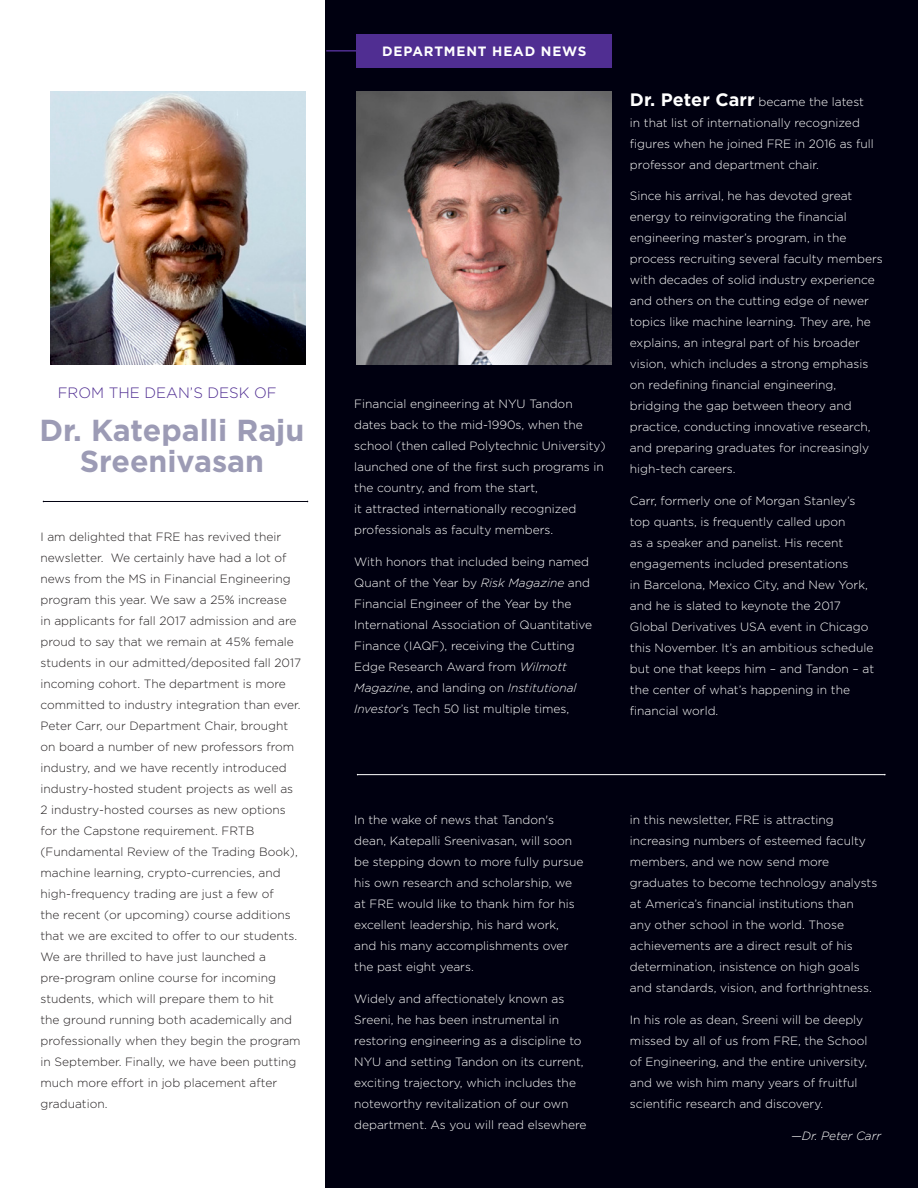
<style>
.page{position:relative;width:918px;height:1188px;background:#fff}
.page>*{position:absolute;margin:0;border:0;box-sizing:border-box;transform-origin:0 0}
.t1{font:700 30.3px/31.7px "Gotham";color:#9c9bb5;text-align:center}
.t2{font:300 15px "Gotham";color:#502e92}
.Section_Names{font:700 13.5px "Gotham";letter-spacing:.06em;color:#fff}
.Body{font:300 12px/21px "Gotham";color:#fff}
.Body-2{font:300 12px/21px "Gotham";color:#231f20}
.Body-3{font:italic 300 12px "Gotham";color:#fff}
.s1{font-style:italic}
.s2{font-weight:700;font-size:18px}
</style>
<div class="page">
<div style="left:326px;top:0;width:592px;height:1188px;background:#000010"></div>
<hr style="left:326px;top:50px;width:40px;height:2px;background:#502e92">
<div style="left:357px;top:34px;width:255px;height:34px;background:#502e92"></div>
<img style="left:357px;top:91px;width:255px;height:274px">
<img style="left:51px;top:91px;width:255px;height:274px">
<hr style="left:43px;top:501px;width:265px;height:1px;background:#000010">
<hr style="left:358px;top:774px;width:527px;height:1px;background:#fff">
<p class="t2" style="left:58px;top:383px;width:220px">FROM THE DEAN’S DESK OF</p>
<p class="t1" style="left:40px;top:414px;width:266px">Dr. Katepalli Raju<br>Sreenivasan</p>
<p class="Body-2" style="left:40px;top:526px;width:262px">I am delighted that FRE has revived their newsletter. We certainly have had a lot of news from the MS in Financial Engineering program this year. We saw a 25% increase<br>in applicants for fall 2017 admission and are proud to say that we remain at 45% female students in our admitted/deposited fall 2017 incoming cohort. The department is more committed to industry integration than ever.<br>Peter Carr, our Department Chair, brought on board a number of new professors from industry, and we have recently introduced industry-hosted student projects as well as 2 industry-hosted courses as new options for the Capstone requirement. FRTB (Fundamental Review of the Trading Book), machine learning, crypto-currencies, and high-frequency trading are just a few of<br>the recent (or upcoming) course additions that we are excited to offer to our students.<br>We are thrilled to have just launched a pre-program online course for incoming students, which will prepare them to hit<br>the ground running both academically and professionally when they begin the program in September. Finally, we have been putting much more effort in job placement after graduation.</p>
<p class="Section_Names" style="left:382px;top:42px;width:206px">DEPARTMENT HEAD NEWS</p>
<p class="Body" style="left:354px;top:393px;width:253px">Financial engineering at NYU Tandon dates back to the mid-1990s, when the school (then called Polytechnic University) launched one of the first such programs in the country, and from the start,<br>it attracted internationally recognized professionals as faculty members.</p>
<p class="Body" style="left:354px;top:551px;width:239px">With honors that included being named Quant of the Year by <span class="s1">Risk Magazine</span> and Financial Engineer of the Year by the International Association of Quantitative Finance (IAQF), receiving the Cutting Edge Research Award from <span class="s1">Wilmott Magazine</span>, and landing on <span class="s1">Institutional Investor</span>’s Tech 50 list multiple times,</p>
<p class="Body" style="left:630px;top:91px;width:245px"><span class="s2">Dr. Peter Carr</span> became the latest in that list of internationally recognized figures when he joined FRE in 2016 as full professor and department chair.</p>
<p class="Body" style="left:630px;top:185px;width:254px">Since his arrival, he has devoted great energy to reinvigorating the financial engineering master’s program, in the process recruiting several faculty members with decades of solid industry experience and others on the cutting edge of newer topics like machine learning. They are, he explains, an integral part of his broader vision, which includes a strong emphasis on redefining financial engineering, bridging the gap between theory and practice, conducting innovative research, and preparing graduates for increasingly high-tech careers.</p>
<p class="Body" style="left:630px;top:490px;width:246px">Carr, formerly one of Morgan Stanley’s top quants, is frequently called upon<br>as a speaker and panelist. His recent engagements included presentations<br>in Barcelona, Mexico City, and New York, and he is slated to keynote the 2017<br>Global Derivatives USA event in Chicago this November. It’s an ambitious schedule but one that keeps him – and Tandon – at the center of what’s happening in the financial world.</p>
<p class="Body" style="left:354px;top:809px;width:231px">In the wake of news that Tandon's dean, Katepalli Sreenivasan, will soon be stepping down to more fully pursue his own research and scholarship, we at FRE would like to thank him for his excellent leadership, his hard work, and his many accomplishments over the past eight years.</p>
<p class="Body" style="left:354px;top:988px;width:234px">Widely and affectionately known as Sreeni, he has been instrumental in restoring engineering as a discipline to NYU and setting Tandon on its current, exciting trajectory, which includes the noteworthy revitalization of our own department. As you will read elsewhere</p>
<p class="Body" style="left:630px;top:809px;width:249px">in this newsletter, FRE is attracting increasing numbers of esteemed faculty members, and we now send more graduates to become technology analysts at America’s financial institutions than any other school in the world. Those achievements are a direct result of his determination, insistence on high goals and standards, vision, and forthrightness.</p>
<p class="Body" style="left:630px;top:1009px;width:239px">In his role as dean, Sreeni will be deeply missed by all of us from FRE, the School of Engineering, and the entire university, and we wish him many years of fruitful scientific research and discovery.</p>
<p class="Body-3" style="left:791px;top:1128px;width:92px">—Dr. Peter Carr</p>
</div>
